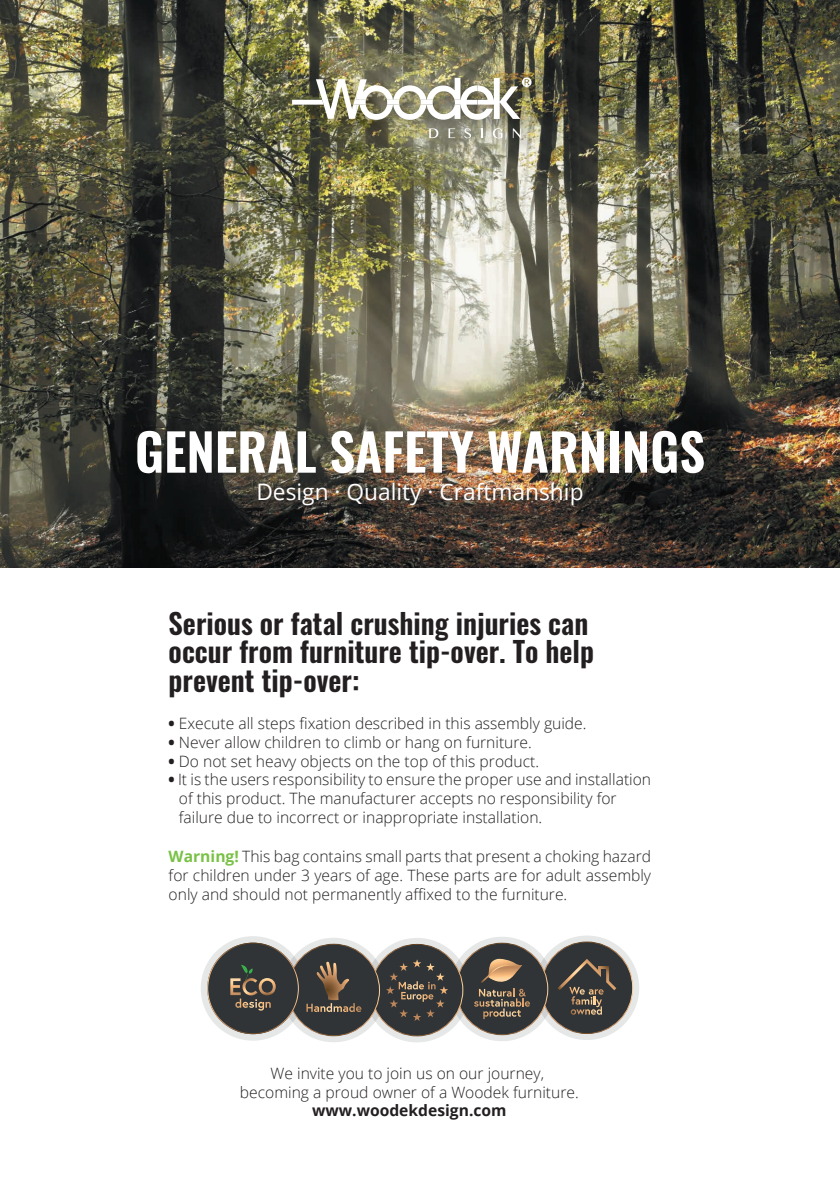
<style>
.page{position:relative;width:840px;height:1191px;background:#fff}
.page>*{position:absolute;margin:0;border:0;box-sizing:border-box;transform-origin:0 0}
.t1{font:600 51px "Oswald";color:#fff}
.t2{font:600 28.4px/28.4px "Oswald";color:#231f20}
.t3{font:22.6px "Open Sans";color:#fff}
.t4{font:300 15.6px/18.8px "Open Sans";color:#231f20}
.t5{font:700 15.6px "Open Sans";color:#231f20}
.s1{font-weight:800}
.s2{font-weight:700;color:#79c146}
</style>
<div class="page">
<img style="left:0;top:0;width:839px;height:567px">
<img style="left:279px;top:65px;width:276px;height:97px">
<svg style="left:429px;top:128px;width:9px;height:10px"></svg>
<svg style="left:448px;top:128px;width:7px;height:10px"></svg>
<svg style="left:464px;top:128px;width:7px;height:10px"></svg>
<svg style="left:480px;top:128px;width:2px;height:10px"></svg>
<svg style="left:492px;top:128px;width:10px;height:10px"></svg>
<svg style="left:512px;top:128px;width:8px;height:10px"></svg>
<img style="left:292px;top:77px;width:239px;height:43px">
<svg style="left:534px;top:935px;width:105px;height:105px;background:#e0dcd8"></svg>
<div style="left:541px;top:942px;width:91px;height:91px;background:#303436;border-radius:50%"></div>
<svg style="left:554px;top:956px;width:63px;height:58px"></svg>
<svg style="left:449px;top:936px;width:105px;height:105px;fill:#e6e7e7"></svg>
<div style="left:456px;top:943px;width:91px;height:91px;background:#303436;border-radius:50%"></div>
<svg style="left:474px;top:958px;width:55px;height:61px"></svg>
<svg style="left:364px;top:938px;width:105px;height:104px;background:#71716f"></svg>
<svg style="left:386px;top:959px;width:62px;height:62px;background:#45423d"></svg>
<svg style="left:281px;top:937px;width:105px;height:105px;background:#c0bcb8"></svg>
<div style="left:288px;top:944px;width:91px;height:91px;background:#303436;border-radius:50%"></div>
<svg style="left:306px;top:962px;width:55px;height:50px"></svg>
<svg style="left:201px;top:936px;width:104px;height:104px"></svg>
<svg style="left:207px;top:942px;width:91px;height:92px;background:#64635f"></svg>
<h1 class="t1" style="left:135px;top:425px;width:571px">GENERAL SAFETY WARNINGS</h1>
<h3 class="t3" style="left:256px;top:476px;width:328px">Design · Quality · Craftmanship</h3>
<h2 class="t2" style="left:168px;top:611px;width:426px">Serious or fatal crushing injuries can occur from furniture tip-over. To help prevent tip-over:</h2>
<p class="t4" style="left:168px;top:713px;width:419px"><span class="s1">•</span> Execute all steps fixation described in this assembly guide.</p>
<p class="t4" style="left:168px;top:732px;width:364px"><span class="s1">•</span> Never allow children to climb or hang on furniture.</p>
<p class="t4" style="left:168px;top:751px;width:372px"><span class="s1">•</span> Do not set heavy objects on the top of this product.</p>
<p class="t4" style="left:179px;top:770px;width:473px;text-indent:-10px"><span class="s1">•</span> It is the users responsibility to ensure the proper use and installation of this product. The manufacturer accepts no responsibility for failure due to incorrect or inappropriate installation.</p>
<p class="t4" style="left:168px;top:846px;width:483px;text-align:justify"><span class="s2">Warning!</span> This bag contains small parts that present a choking hazard for children under 3 years of age. These parts are for adult assembly only and should not permanently affixed to the furniture.</p>
<p class="t4" style="left:240px;top:1063px;width:340px;text-align:center">We invite you to join us on our journey, becoming a proud owner of a Woodek furniture.</p>
<p class="t5" style="left:312px;top:1099px;width:196px">www.woodekdesign.com</p>
</div>
